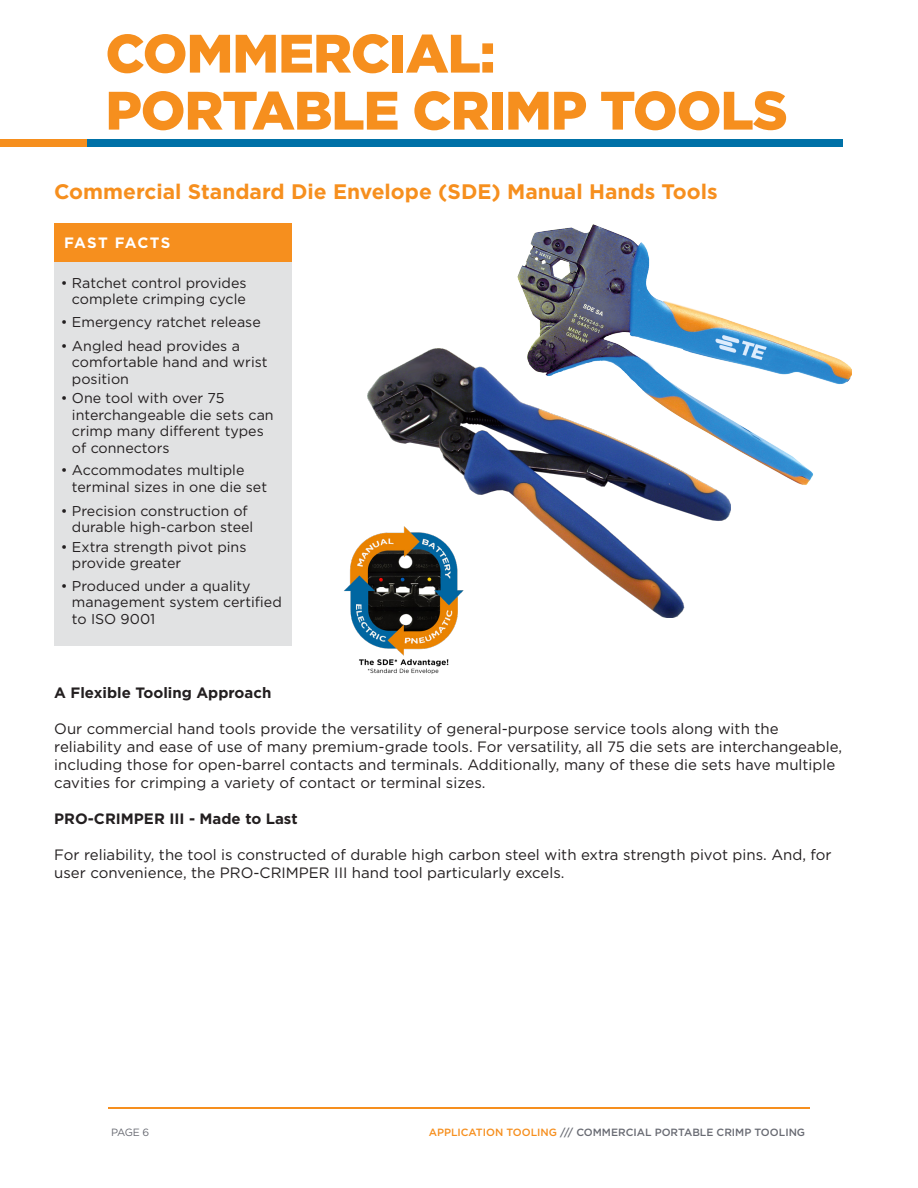
<style>
.page{position:relative;width:918px;height:1188px;background:#fff}
.page>*{position:absolute;margin:0;border:0;box-sizing:border-box;transform-origin:0 0}
.PS_Headline{font:900 54px "Gotham";letter-spacing:-.02em;color:#f68f1e}
.Instructional_copy{font:700 21px "Gotham";color:#f68f1e}
.Instructional_copy-2{font:15px/18px "Gotham";color:#231f20}
.Instructional_copy-3{font:700 15px "Gotham";color:#231f20}
.Instructional_copy-4{font:700 15px "Gotham";letter-spacing:.075em;color:#fff}
.Instructional_copy-5{font:14.25px/16.5px "Gotham";color:#231f20}
.t1{font:500 10.5px "Gotham";color:#696b73}
.t2{font:10.5px "Gotham";color:#696b73}
.s1{color:#f68f1e}
</style>
<div class="page">
<hr style="left:108px;top:1107px;width:702px;height:1px;background:#f68f1e">
<div style="left:54px;top:262px;width:238px;height:384px;background:#e1e2e3"></div>
<div style="left:54px;top:224px;width:238px;height:38px;background:#f68f1e"></div>
<img style="left:517px;top:224px;width:334px;height:261px">
<img style="left:367px;top:348px;width:363px;height:269px">
<img style="left:344px;top:523px;width:127px;height:151px">
<div style="left:87px;top:139px;width:756px;height:7px;background:#0071a7"></div>
<div style="left:0;top:139px;width:87px;height:7px;background:#f68f1e"></div>
<p class="PS_Headline" style="left:105px;top:16px;width:392px">COMMERCIAL:</p>
<p class="PS_Headline" style="left:105px;top:73px;width:684px">PORTABLE CRIMP TOOLS</p>
<p class="Instructional_copy" style="left:54px;top:178px;width:665px">Commercial Standard Die Envelope (SDE) Manual Hands Tools</p>
<p class="Instructional_copy-4" style="left:64px;top:233px;width:108px">FAST FACTS</p>
<p class="Instructional_copy-5" style="left:61px;top:274px;width:187px;text-align:right">• Ratchet control provides complete crimping cycle</p>
<p class="Instructional_copy-5" style="left:61px;top:313px;width:201px">• Emergency ratchet release</p>
<p class="Instructional_copy-5" style="left:72px;top:337px;width:197px;text-indent:-11px">• Angled head provides a comfortable hand and wrist position</p>
<p class="Instructional_copy-5" style="left:72px;top:390px;width:203px;text-indent:-11px">• One tool with over 75 interchangeable die sets can crimp many different types of connectors</p>
<p class="Instructional_copy-5" style="left:72px;top:462px;width:197px;text-indent:-11px">• Accommodates multiple terminal sizes in one die set</p>
<p class="Instructional_copy-5" style="left:72px;top:502px;width:183px;text-indent:-11px">• Precision construction of durable high-carbon steel</p>
<p class="Instructional_copy-5" style="left:72px;top:538px;width:176px;text-indent:-11px">• Extra strength pivot pins provide greater</p>
<p class="Instructional_copy-5" style="left:72px;top:577px;width:211px;text-indent:-11px">• Produced under a quality management system certified to ISO 9001</p>
<p class="Instructional_copy-3" style="left:54px;top:683px;width:219px">A Flexible Tooling Approach</p>
<p class="Instructional_copy-2" style="left:54px;top:719px;width:789px">Our commercial hand tools provide the versatility of general-purpose service tools along with the reliability and ease of use of many premium-grade tools. For versatility, all 75 die sets are interchangeable, including those for open-barrel contacts and terminals. Additionally, many of these die sets have multiple cavities for crimping a variety of contact or terminal sizes.</p>
<p class="Instructional_copy-3" style="left:54px;top:809px;width:245px">PRO-CRIMPER III - Made to Last</p>
<p class="Instructional_copy-2" style="left:54px;top:845px;width:779px">For reliability, the tool is constructed of durable high carbon steel with extra strength pivot pins. And, for user convenience, the PRO-CRIMPER III hand tool particularly excels.</p>
<p class="t2" style="left:111px;top:1125px;width:40px">PAGE 6</p>
<p class="t1" style="left:429px;top:1125px;width:378px"><span class="s1">APPLICATION TOOLING</span> /// COMMERCIAL PORTABLE CRIMP TOOLING</p>
</div>
